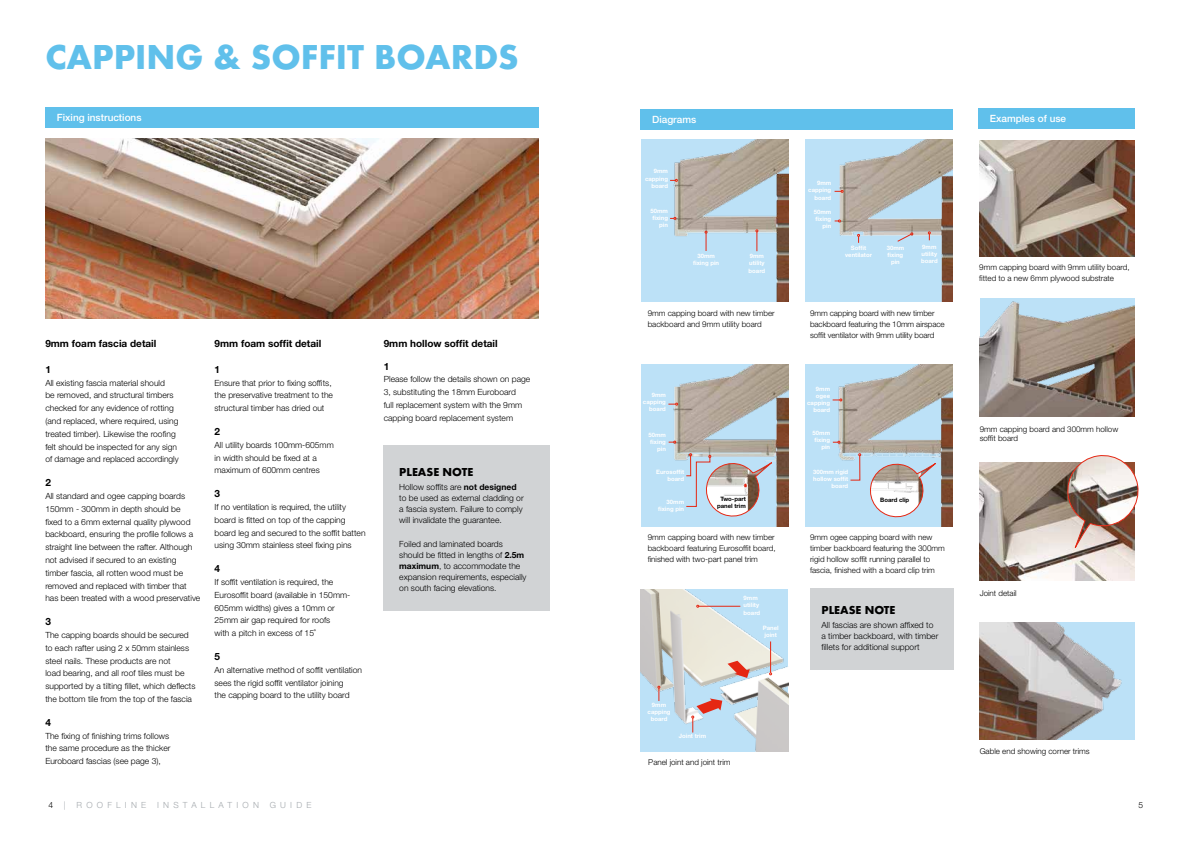
<style>
.page{position:relative;width:1191px;height:842px;background:#fff}
.page>*{position:absolute;margin:0;border:0;box-sizing:border-box;transform-origin:0 0}
.t1{font:36px "Futura Bld";color:#60c0eb}
.t2{font:12px "Futura Bld";color:#000}
.t3{font:700 10px "Helvetica Neue LT Std";color:#000}
.t4{font:500 10px "Helvetica Neue LT Std";color:#fff}
.t5{font:300 8.5px/12.8px "Helvetica Neue LT Std";color:#000}
.t6{font:300 8.5px "Helvetica Neue LT Std";letter-spacing:.5em;color:#a4a9ad}
.t7{font:300 8px/11px "Helvetica Neue LT Std";color:#000}
.t8{font:700 6px/7.2px "Helvetica Neue LT Std";color:#fff;text-align:right}
.t9{font:700 6px/7.2px "Helvetica Neue LT Std";color:#000;text-align:center}
.s1{font-weight:700}
</style>
<div class="page">
<img style="left:979px;top:140px;width:155px;height:116px">
<img style="left:979px;top:298px;width:155px;height:118px">
<img style="left:979px;top:462px;width:155px;height:118px">
<img style="left:980px;top:622px;width:154px;height:118px">
<img style="left:641px;top:139px;width:147px;height:163px">
<img style="left:805px;top:139px;width:147px;height:163px">
<img style="left:641px;top:364px;width:147px;height:162px">
<img style="left:805px;top:364px;width:147px;height:163px">
<img style="left:640px;top:589px;width:148px;height:163px">
<svg style="left:670px;top:179px;width:7px;height:3px"></svg>
<svg style="left:705px;top:231px;width:2px;height:20px"></svg>
<svg style="left:670px;top:217px;width:6px;height:3px"></svg>
<svg style="left:755px;top:230px;width:3px;height:21px"></svg>
<svg style="left:834px;top:190px;width:9px;height:3px"></svg>
<svg style="left:897px;top:233px;width:16px;height:9px"></svg>
<svg style="left:834px;top:220px;width:6px;height:2px"></svg>
<svg style="left:928px;top:232px;width:2px;height:8px"></svg>
<svg style="left:857px;top:234px;width:3px;height:9px"></svg>
<svg style="left:668px;top:403px;width:10px;height:2px"></svg>
<svg style="left:668px;top:441px;width:8px;height:2px"></svg>
<svg style="left:832px;top:399px;width:10px;height:2px"></svg>
<svg style="left:833px;top:441px;width:7px;height:2px"></svg>
<svg style="left:850px;top:453px;width:86px;height:68px"></svg>
<svg style="left:686px;top:453px;width:86px;height:67px"></svg>
<svg style="left:727px;top:661px;width:22px;height:17px"></svg>
<svg style="left:657px;top:686px;width:3px;height:15px"></svg>
<hr style="left:698px;top:606px;width:42px;height:1px;background:#e52713">
<hr style="left:770px;top:641px;width:1px;height:32px;background:#e52713">
<svg style="left:691px;top:698px;width:31px;height:34px"></svg>
<img style="left:1065px;top:455px;width:74px;height:96px">
<img style="left:45px;top:139px;width:494px;height:179px">
<div style="left:384px;top:445px;width:166px;height:166px;background:#d1d3d5"></div>
<div style="left:45px;top:108px;width:494px;height:20px;background:#60c0eb"></div>
<div style="left:640px;top:109px;width:313px;height:20px;background:#60c0eb"></div>
<div style="left:978px;top:109px;width:157px;height:20px;background:#60c0eb"></div>
<div style="left:810px;top:588px;width:143px;height:81px;background:#d1d3d5"></div>
<h1 class="t1" style="left:45px;top:33px;width:475px">CAPPING &amp; SOFFIT BOARDS</h1>
<p class="t4" style="left:57px;top:112px;width:86px">Fixing instructions</p>
<p class="t4" style="left:652px;top:113px;width:46px">Diagrams</p>
<p class="t4" style="left:989px;top:113px;width:78px">Examples of use</p>
<p class="t3" style="left:45px;top:337px;width:113px">9mm foam fascia detail</p>
<p class="t3" style="left:45px;top:363px;width:7px">1</p>
<p class="t5" style="left:45px;top:376px;width:135px">All existing fascia material should<br>be removed, and structural timbers checked for any evidence of rotting (and replaced, where required, using treated timber). Likewise the roofing felt should be inspected for any sign of damage and replaced accordingly</p>
<p class="t3" style="left:45px;top:476px;width:7px">2</p>
<p class="t5" style="left:45px;top:489px;width:156px">All standard and ogee capping boards 150mm - 300mm in depth should be<br>fixed to a 6mm external quality plywood backboard, ensuring the profile follows a straight line between the rafter. Although not advised if secured to an existing timber fascia, all rotten wood must be removed and replaced with timber that has been treated with a wood preservative</p>
<p class="t3" style="left:45px;top:615px;width:7px">3</p>
<p class="t5" style="left:45px;top:628px;width:152px">The capping boards should be secured to each rafter using 2 x 50mm stainless steel nails. These products are not<br>load bearing, and all roof tiles must be supported by a tilting fillet, which deflects the bottom tile from the top of the fascia</p>
<p class="t3" style="left:45px;top:716px;width:7px">4</p>
<p class="t5" style="left:45px;top:729px;width:127px">The fixing of finishing trims follows the same procedure as the thicker<br>Euroboard fascias (see page 3),</p>
<p class="t3" style="left:214px;top:337px;width:108px">9mm foam soffit detail</p>
<p class="t3" style="left:214px;top:363px;width:7px">1</p>
<p class="t5" style="left:214px;top:376px;width:120px">Ensure that prior to fixing soffits, the preservative treatment to the structural timber has dried out</p>
<p class="t3" style="left:214px;top:425px;width:7px">2</p>
<p class="t5" style="left:214px;top:438px;width:121px">All utility boards 100mm-605mm in width should be fixed at a maximum of 600mm centres</p>
<p class="t3" style="left:214px;top:487px;width:7px">3</p>
<p class="t5" style="left:214px;top:500px;width:153px">If no ventilation is required, the utility board is fitted on top of the capping board leg and secured to the soffit batten using 30mm stainless steel fixing pins</p>
<p class="t3" style="left:214px;top:562px;width:7px">4</p>
<p class="t5" style="left:214px;top:575px;width:137px">If soffit ventilation is required, the<br>Eurosoffit board (available in 150mm-<br>605mm widths) gives a 10mm or<br>25mm air gap required for roofs<br>with a pitch in excess of 15˚</p>
<p class="t3" style="left:214px;top:650px;width:7px">5</p>
<p class="t5" style="left:214px;top:663px;width:149px">An alternative method of soffit ventilation sees the rigid soffit ventilator joining<br>the capping board to the utility board</p>
<p class="t3" style="left:384px;top:337px;width:115px">9mm hollow soffit detail</p>
<p class="t3" style="left:384px;top:360px;width:7px">1</p>
<p class="t5" style="left:384px;top:373px;width:148px">Please follow the details shown on page 3, substituting the 18mm Euroboard<br>full replacement system with the 9mm capping board replacement system</p>
<h2 class="t2" style="left:399px;top:463px;width:75px">PLEASE NOTE</h2>
<p class="t5" style="left:399px;top:481px;width:126px;line-height:11px">Hollow soffits are <span class="s1">not designed </span>to be used as external cladding or a fascia system. Failure to comply will invalidate the guarantee.</p>
<p class="t5" style="left:399px;top:538px;width:129px;line-height:11px">Foiled and laminated boards should be fitted in lengths of <span class="s1">2.5m maximum</span>, to accommodate the expansion requirements, especially on south facing elevations.</p>
<p class="t8" style="left:645px;top:167px;width:24px">9mm capping board</p>
<p class="t8" style="left:650px;top:207px;width:19px">50mm fixing pin</p>
<p class="t8" style="left:693px;top:252px;width:28px;text-align:center">30mm fixing pin</p>
<p class="t8" style="left:748px;top:252px;width:18px;text-align:left">9mm utility board</p>
<p class="t7" style="left:647px;top:307px;width:128px">9mm capping board with new timber backboard and 9mm utility board</p>
<p class="t8" style="left:643px;top:391px;width:24px">9mm capping board</p>
<p class="t8" style="left:648px;top:431px;width:19px">50mm fixing pin</p>
<p class="t8" style="left:656px;top:468px;width:29px">Eurosoffit board</p>
<p class="t8" style="left:658px;top:498px;width:28px">30mm fixing pin</p>
<p class="t9" style="left:717px;top:495px;width:30px">Two-part panel trim</p>
<p class="t7" style="left:647px;top:532px;width:129px;text-align:justify">9mm capping board with new timber backboard featuring Eurosoffit board, finished with two-part panel trim</p>
<p class="t8" style="left:743px;top:594px;width:18px;text-align:left">9mm utility board</p>
<p class="t8" style="left:647px;top:701px;width:24px;text-align:center">9mm capping board</p>
<p class="t8" style="left:679px;top:732px;width:29px">Joint trim</p>
<p class="t7" style="left:648px;top:756px;width:84px">Panel joint and joint trim</p>
<p class="t8" style="left:762px;top:624px;width:17px;text-align:left">Panel joint</p>
<p class="t8" style="left:808px;top:179px;width:24px">9mm capping board</p>
<p class="t8" style="left:813px;top:208px;width:19px">50mm fixing pin</p>
<p class="t8" style="left:845px;top:244px;width:28px;text-align:center">Soffit ventilator</p>
<p class="t8" style="left:886px;top:244px;width:19px;text-align:center">30mm fixing pin</p>
<p class="t8" style="left:921px;top:243px;width:18px;text-align:left">9mm utility board</p>
<p class="t7" style="left:810px;top:307px;width:136px">9mm capping board with new timber backboard featuring the 10mm airspace soffit ventilator with 9mm utility board</p>
<p class="t8" style="left:807px;top:385px;width:24px">9mm ogee capping board</p>
<p class="t8" style="left:812px;top:429px;width:19px">50mm fixing pin</p>
<p class="t8" style="left:813px;top:468px;width:37px">300mm rigid hollow soffit board</p>
<p class="t9" style="left:880px;top:496px;width:31px">Board clip</p>
<p class="t7" style="left:810px;top:532px;width:136px">9mm ogee capping board with new timber backboard featuring the 300mm rigid hollow soffit running parallel to fascia, finished with a board clip trim</p>
<h2 class="t2" style="left:821px;top:601px;width:75px">PLEASE NOTE</h2>
<p class="t5" style="left:821px;top:619px;width:118px;line-height:11px">All fascias are shown affixed to a timber backboard, with timber fillets for additional support</p>
<p class="t7" style="left:979px;top:261px;width:152px">9mm capping board with 9mm utility board, fitted to a new 6mm plywood substrate</p>
<p class="t7" style="left:979px;top:424px;width:140px;line-height:9.6px">9mm capping board and 300mm hollow soffit board</p>
<p class="t7" style="left:979px;top:587px;width:39px">Joint detail</p>
<p class="t7" style="left:979px;top:745px;width:112px">Gable end showing corner trims</p>
<p class="t5" style="left:48px;top:798px;width:6px">4</p>
<p class="t6" style="left:64px;top:799px;width:3px">|</p>
<p class="t6" style="left:77px;top:799px;width:71px">ROOFLINE</p>
<p class="t6" style="left:157px;top:799px;width:103px">INSTALLATION</p>
<p class="t6" style="left:270px;top:799px;width:43px">GUIDE</p>
<p class="t5" style="left:1138px;top:798px;width:6px">5</p>
</div>
